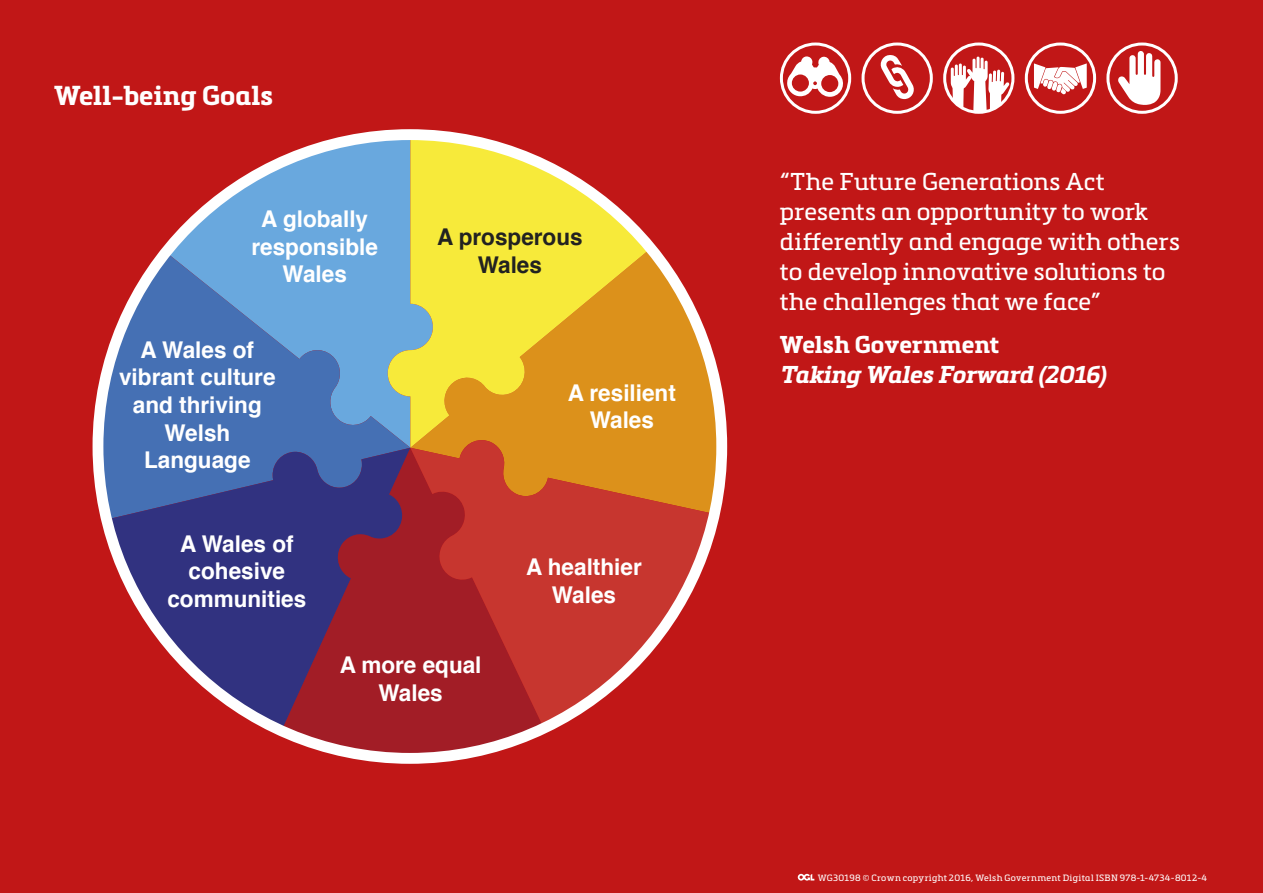
<style>
.page{position:relative;width:1263px;height:893px;background:#c11717}
.page>*{position:absolute;margin:0;border:0;box-sizing:border-box;transform-origin:0 0}
.NEW_H4{font:700 27px "Metronic Slab Pro";color:#fff}
.t1{font:24px/30px "Metronic Slab Pro";letter-spacing:.005em;color:#fff}
.t2{font:italic 700 24px "Metronic Slab Pro";letter-spacing:-.015em;color:#fff}
.t3{font:700 24px "Metronic Slab Pro";letter-spacing:.005em;color:#fff}
.t4{font:700 23.1px/27.8px "Helvetica";color:#fff;text-align:center}
.t5{font:700 23.1px/27.8px "Helvetica";color:#222221;text-align:center}
.t6{font:9px "Metronic Slab Pro";letter-spacing:.03em;color:#fff}
</style>
<div class="page">
<svg style="left:654px;top:245px;width:68px;height:268px;fill:#dc911b"></svg>
<svg style="left:163px;top:135px;width:223px;height:115px;fill:#69a8de"></svg>
<svg style="left:98px;top:250px;width:288px;height:269px;background:#6184bc"></svg>
<svg style="left:287px;top:737px;width:251px;height:21px"></svg>
<svg style="left:386px;top:135px;width:268px;height:313px;background:#ddb944"></svg>
<svg style="left:410px;top:437px;width:307px;height:300px;background:#c3402e"></svg>
<svg style="left:104px;top:448px;width:306px;height:291px;background:#683968"></svg>
<svg style="left:798px;top:874px;width:16px;height:7px"></svg>
<div style="left:1106px;top:43px;width:72px;height:71px;border:3px solid #fff;border-radius:50%"></div>
<svg style="left:1118px;top:51px;width:42px;height:54px"></svg>
<div style="left:943px;top:43px;width:71px;height:71px;border:3px solid #fff;border-radius:50%"></div>
<svg style="left:951px;top:57px;width:58px;height:56px"></svg>
<div style="left:861px;top:43px;width:72px;height:71px;border:3px solid #fff;border-radius:50%"></div>
<svg style="left:880px;top:55px;width:34px;height:44px"></svg>
<div style="left:1025px;top:43px;width:71px;height:71px;border:3px solid #fff;border-radius:50%"></div>
<svg style="left:1034px;top:63px;width:53px;height:32px"></svg>
<div style="left:780px;top:43px;width:71px;height:71px;border:3px solid #fff;border-radius:50%"></div>
<svg style="left:787px;top:56px;width:59px;height:42px"></svg>
<h4 class="NEW_H4" style="left:54px;top:79px;width:220px">Well-being Goals</h4>
<p class="t4" style="left:251px;top:205px;width:128px">A globally responsible<br>Wales</p>
<p class="t4" style="left:119px;top:336px;width:158px">A Wales of vibrant culture and thriving<br>Welsh<br>Language</p>
<p class="t4" style="left:167px;top:530px;width:140px">A Wales of cohesive communities</p>
<p class="t5" style="left:437px;top:224px;width:147px">A prosperous<br>Wales</p>
<p class="t4" style="left:568px;top:379px;width:110px">A resilient<br>Wales</p>
<p class="t4" style="left:526px;top:553px;width:117px">A healthier<br>Wales</p>
<p class="t4" style="left:340px;top:651px;width:143px">A more equal<br>Wales</p>
<p class="t1" style="left:780px;top:166px;width:401px">“The Future Generations Act presents an opportunity to work differently and engage with others to develop innovative solutions to the challenges that we face”</p>
<p class="t3" style="left:780px;top:329px;width:221px">Welsh Government</p>
<p class="t2" style="left:780px;top:359px;width:328px">Taking Wales Forward (2016)</p>
<p class="t6" style="left:818px;top:871px;width:391px">WG30198 © Crown copyright 2016, Welsh Government Digital ISBN 978-1-4734-8012-4</p>
</div>
